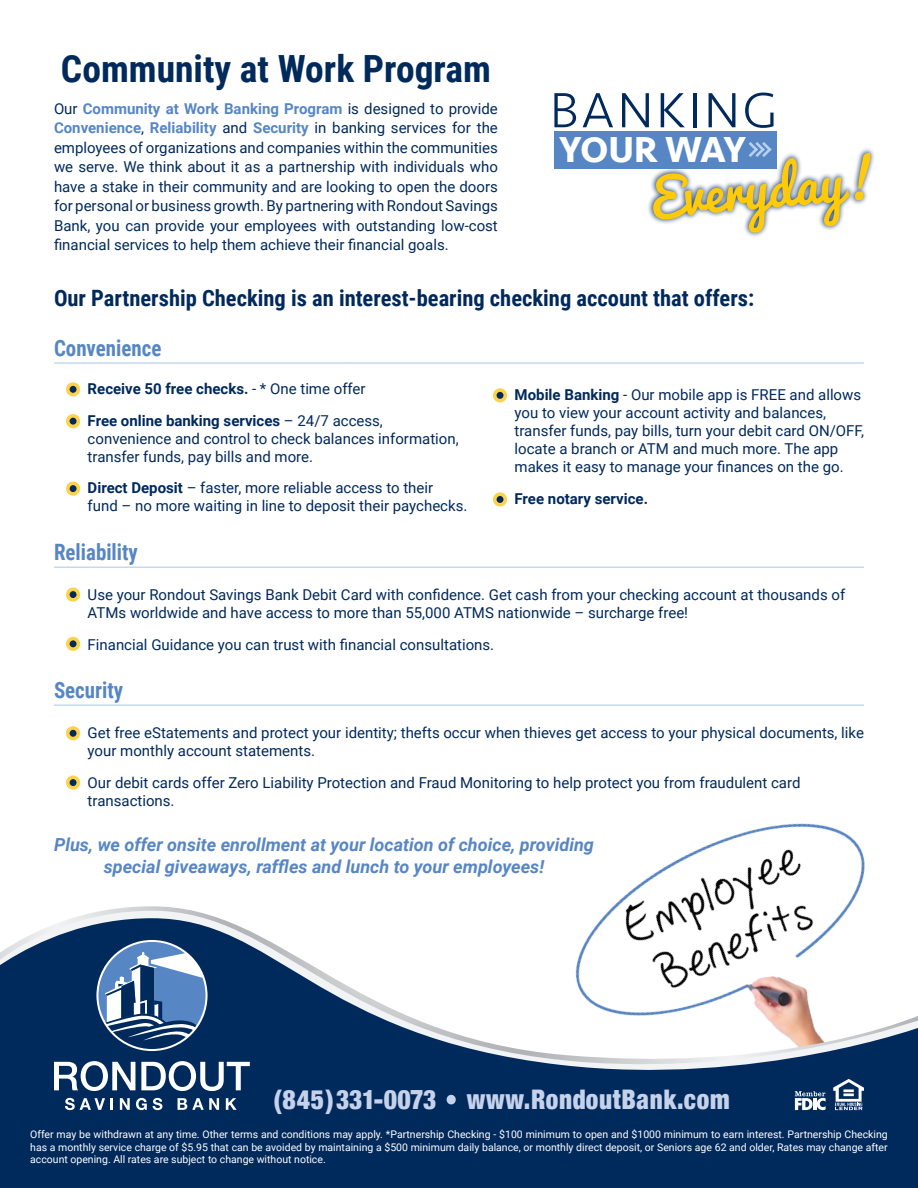
<style>
.page{position:relative;width:918px;height:1188px;background:#fff}
.page>*{position:absolute;margin:0;border:0;box-sizing:border-box;transform-origin:0 0}
.t1{font:51.15px "Pacifico";color:#feca0a}
.t2{font:300 51.15px "Seravek";letter-spacing:.06em;color:#00295c}
.Heading_1{font:700 37.5px "Roboto Condensed";color:#00295c}
.t3{font:700 37.2px "Seravek";letter-spacing:-.02em;color:#fff}
.Contact_Info{font:900 condensed 27px "Helvetica Neue";letter-spacing:.03em;color:#c6d2ea;scale:.93 1}
.Contact_Info-2{font:900 condensed 27px "Helvetica Neue";letter-spacing:-.01em;color:#c6d2ea;scale:.95 1}
.Heading_2{font:700 22.5px "Roboto Condensed";color:#00295c}
.Heading_3{font:700 22.5px "Roboto Condensed";color:#5786c5;scale:.93 1}
.Heading_4{font:italic 700 18px/21.6px "Roboto";color:#5786c5;text-align:center}
.Listing_Paragraph{font:15px/18px "Roboto";color:#00295c}
.Main_Paragraph{font:15px/19.5px "Roboto";color:#00295c;text-align:justify}
.Listing_Paragraph-2{font:700 15px "Roboto";color:#00295c}
.Disclaimer{font:10.5px/12.6px "Roboto";color:#fff;text-align:justify}
.s1{font-weight:700;color:#5786c5}
.s2{font-weight:400}
.s3{font-weight:700}
</style>
<div class="page">
<div style="left:555px;top:131px;width:222px;height:37px;background:#5786c5"></div>
<svg style="left:643px;top:142px;width:231px;height:95px"></svg>
<img style="left:613px;top:823px;width:252px;height:83px">
<svg style="left:74px;top:911px;width:773px;height:7px"></svg>
<svg style="left:0;top:918px;width:918px;height:270px;fill:#00295c"></svg>
<svg style="left:54px;top:1061px;width:81px;height:30px"></svg>
<svg style="left:141px;top:1061px;width:109px;height:30px"></svg>
<svg style="left:65px;top:1098px;width:40px;height:12px"></svg>
<svg style="left:111px;top:1098px;width:2px;height:12px"></svg>
<svg style="left:120px;top:1098px;width:10px;height:12px"></svg>
<svg style="left:136px;top:1098px;width:11px;height:12px"></svg>
<svg style="left:153px;top:1098px;width:9px;height:12px"></svg>
<svg style="left:178px;top:1098px;width:41px;height:12px"></svg>
<svg style="left:226px;top:1098px;width:11px;height:12px"></svg>
<svg style="left:97px;top:941px;width:109px;height:109px"></svg>
<svg style="left:102px;top:952px;width:104px;height:98px"></svg>
<div style="left:96px;top:940px;width:112px;height:111px;border:2px solid #fff;border-radius:50%"></div>
<svg style="left:447px;top:1095px;width:9px;height:9px"></svg>
<svg style="left:833px;top:1079px;width:31px;height:31px"></svg>
<svg style="left:795px;top:1091px;width:31px;height:19px"></svg>
<hr style="left:54px;top:362px;width:810px;height:2px;background:#c4d9f0">
<hr style="left:54px;top:567px;width:810px;height:1px;background:#c4d9f0">
<hr style="left:54px;top:704px;width:810px;height:2px;background:#c4d9f0">
<div style="left:68px;top:384px;width:10px;height:11px;background:#00295c;border-radius:50%"></div>
<div style="left:66px;top:382px;width:14px;height:14px;border:4px solid #fed34c;border-radius:50%"></div>
<div style="left:495px;top:390px;width:10px;height:11px;background:#00295c;border-radius:50%"></div>
<div style="left:493px;top:388px;width:14px;height:14px;border:4px solid #fed34c;border-radius:50%"></div>
<div style="left:495px;top:494px;width:10px;height:11px;background:#00295c;border-radius:50%"></div>
<div style="left:493px;top:492px;width:14px;height:15px;border:4px solid #fed34c;border-radius:50%"></div>
<div style="left:68px;top:416px;width:10px;height:10px;background:#00295c;border-radius:50%"></div>
<div style="left:66px;top:414px;width:14px;height:14px;border:4px solid #fed34c;border-radius:50%"></div>
<div style="left:68px;top:483px;width:10px;height:11px;background:#00295c;border-radius:50%"></div>
<div style="left:66px;top:482px;width:14px;height:14px;border:4px solid #fed34c;border-radius:50%"></div>
<div style="left:68px;top:589px;width:10px;height:11px;background:#00295c;border-radius:50%"></div>
<div style="left:66px;top:588px;width:14px;height:14px;border:4px solid #fed34c;border-radius:50%"></div>
<div style="left:68px;top:639px;width:10px;height:10px;background:#00295c;border-radius:50%"></div>
<div style="left:66px;top:637px;width:14px;height:14px;border:4px solid #fed34c;border-radius:50%"></div>
<div style="left:68px;top:728px;width:10px;height:11px;background:#00295c;border-radius:50%"></div>
<div style="left:66px;top:726px;width:14px;height:14px;border:4px solid #fed34c;border-radius:50%"></div>
<div style="left:68px;top:777px;width:10px;height:11px;background:#00295c;border-radius:50%"></div>
<div style="left:66px;top:776px;width:14px;height:14px;border:4px solid #fed34c;border-radius:50%"></div>
<h1 class="Heading_1" style="left:61px;top:43px;width:431px">Community at Work Program</h1>
<p class="Main_Paragraph" style="left:54px;top:98px;width:445px">Our <span class="s1">Community at Work Banking Program</span> is designed to provide <span class="s1">Convenience</span>, <span class="s1">Reliability</span> and <span class="s1">Security</span> in banking services for the employees of organizations and companies within the communities we serve. We think about it as a partnership with individuals who have a stake in their community and are looking to open the doors for personal or business growth. By partnering with Rondout Savings Bank, you can provide your employees with outstanding low-cost financial services to help them achieve their financial goals.</p>
<p class="t2" style="left:550px;top:80px;width:229px">BANKING</p>
<p class="t3" style="left:559px;top:120px;width:188px">YOUR WAY</p>
<p class="t1" style="left:647px;top:154px;width:229px;rotate:-5deg">Everyday!</p>
<h2 class="Heading_2" style="left:54px;top:282px;width:702px">Our Partnership Checking is an interest-bearing checking account that offers:</h2>
<h3 class="Heading_3" style="left:54px;top:332px;width:117px">Convenience</h3>
<p class="Listing_Paragraph-2" style="left:88px;top:379px;width:279px">Receive 50 free checks. <span class="s2">- * One time offer</span></p>
<p class="Listing_Paragraph" style="left:88px;top:411px;width:373px"><span class="s3">Free online banking services</span> – 24/7 access, convenience and control to check balances information, transfer funds, pay bills and more.</p>
<p class="Listing_Paragraph" style="left:88px;top:479px;width:381px"><span class="s3">Direct Deposit</span> – faster, more reliable access to their<br>fund – no more waiting in line to deposit their paychecks.</p>
<p class="Listing_Paragraph" style="left:515px;top:386px;width:348px"><span class="s3">Mobile Banking</span> - Our mobile app is FREE and allows you to view your account activity and balances,</p>
<p class="Listing_Paragraph" style="left:515px;top:422px;width:351px">transfer funds, pay bills, turn your debit card ON/OFF, locate a branch or ATM and much more. The app makes it easy to manage your finances on the go.</p>
<p class="Listing_Paragraph-2" style="left:515px;top:488px;width:135px">Free notary service.</p>
<h3 class="Heading_3" style="left:54px;top:536px;width:92px">Reliability</h3>
<p class="Listing_Paragraph" style="left:88px;top:585px;width:759px">Use your Rondout Savings Bank Debit Card with confidence. Get cash from your checking account at thousands of<br>ATMs worldwide and have access to more than 55,000 ATMS nationwide – surcharge free!</p>
<p class="Listing_Paragraph" style="left:88px;top:635px;width:408px">Financial Guidance you can trust with financial consultations.</p>
<h3 class="Heading_3" style="left:54px;top:674px;width:76px">Security</h3>
<p class="Listing_Paragraph" style="left:88px;top:723px;width:778px">Get free eStatements and protect your identity; thefts occur when thieves get access to your physical documents, like your monthly account statements.</p>
<p class="Listing_Paragraph" style="left:88px;top:773px;width:714px">Our debit cards offer Zero Liability Protection and Fraud Monitoring to help protect you from fraudulent card transactions.</p>
<h4 class="Heading_4" style="left:54px;top:834px;width:541px">Plus, we offer onsite enrollment at your location of choice, providing special giveaways, raffles and lunch to your employees!</h4>
<p class="Contact_Info-2" style="left:274px;top:1077px;width:173px">(845) 331-0073</p>
<p class="Contact_Info" style="left:467px;top:1077px;width:284px">www.RondoutBank.com</p>
<p class="Disclaimer" style="left:30px;top:1128px;width:859px">Offer may be withdrawn at any time. Other terms and conditions may apply. *Partnership Checking - $100 minimum to open and $1000 minimum to earn interest. Partnership Checking has a monthly service charge of $5.95 that can be avoided by maintaining a $500 minimum daily balance, or monthly direct deposit, or Seniors age 62 and older, Rates may change after account opening. All rates are subject to change without notice.</p>
</div>
